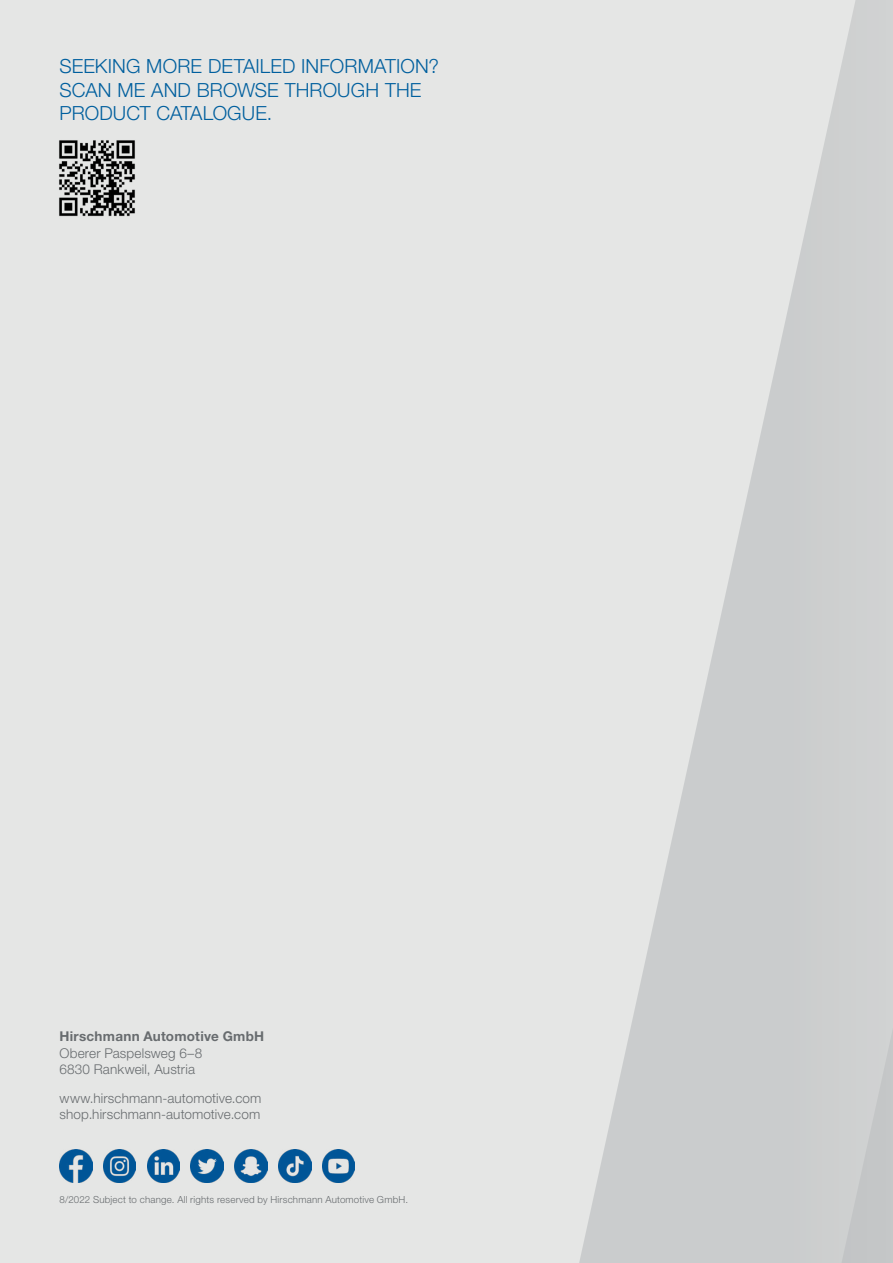
<style>
.page{position:relative;width:893px;height:1263px;background:#e5e6e5}
.page>*{position:absolute;margin:0;border:0;box-sizing:border-box;transform-origin:0 0}
.t1{font:300 19.5px/23.4px "Helvetica Neue LTW1 G";letter-spacing:.01em;color:#005f9e}
.t2{font:300 13.5px/16.2px "Helvetica Neue LTW1 G";letter-spacing:.01em;color:#686c6f}
.t3{font:700 13.5px "Helvetica Neue LTW1 G";letter-spacing:.02em;color:#686c6f}
.t4{font:300 9.75px "Helvetica Neue LTW1 G";letter-spacing:.02em;color:#686c6f}
</style>
<div class="page">
<svg style="left:579px;top:0;width:314px;height:1263px"></svg>
<img style="left:59px;top:140px;width:76px;height:77px">
<img style="left:60px;top:1150px;width:32px;height:32px">
<img style="left:147px;top:1150px;width:33px;height:32px">
<img style="left:322px;top:1150px;width:33px;height:32px">
<img style="left:278px;top:1150px;width:33px;height:32px">
<img style="left:191px;top:1150px;width:32px;height:32px">
<img style="left:235px;top:1150px;width:32px;height:32px">
<img style="left:103px;top:1150px;width:33px;height:32px">
<h1 class="t1" style="left:60px;top:55px;width:381px">SEEKING MORE DETAILED INFORMATION?<br>SCAN ME AND BROWSE THROUGH THE<br>PRODUCT CATALOGUE.</h1>
<p class="t3" style="left:60px;top:1028px;width:206px">Hirschmann Automotive GmbH</p>
<p class="t2" style="left:60px;top:1045px;width:144px">Oberer Paspelsweg 6–8<br>6830 Rankweil, Austria</p>
<p class="t2" style="left:60px;top:1090px;width:203px">www.hirschmann-automotive.com shop.hirschmann-automotive.com</p>
<p class="t4" style="left:60px;top:1194px;width:350px">8/2022 Subject to change. All rights reserved by Hirschmann Automotive GmbH.</p>
</div>
